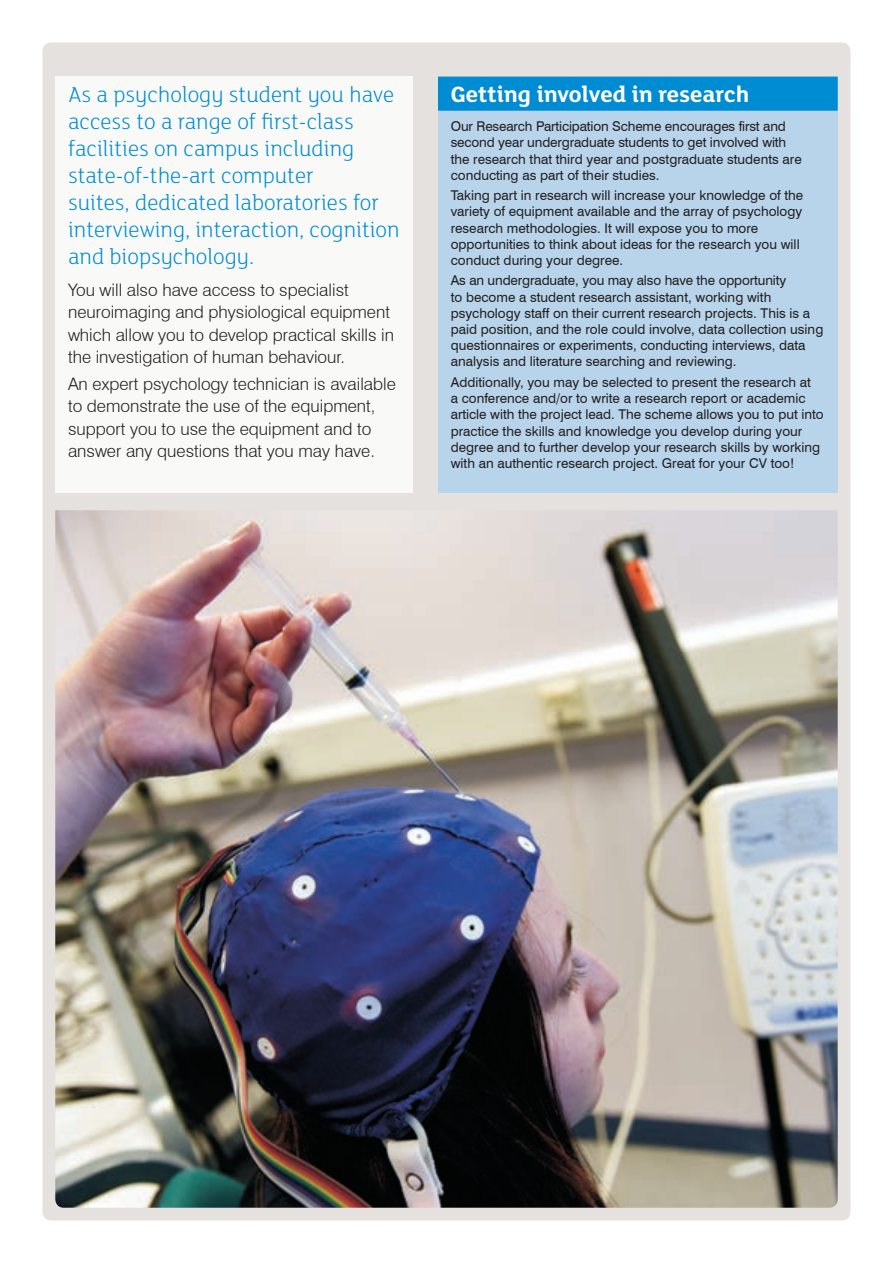
<style>
.page{position:relative;width:893px;height:1263px;background:#fff}
.page>*{position:absolute;margin:0;border:0;box-sizing:border-box;transform-origin:0 0}
.t1{font:700 24px "FS Lola";color:#fff}
.t2{font:300 23.25px/27px "FS Lola";color:#008cd2}
.t3{font:300 17.25px/22.5px "Swiss 721 BT";color:#231f20}
.t4{font:13.5px/16.2px "Swiss 721 BT";color:#231f20}
</style>
<div class="page">
<div style="left:43px;top:43px;width:807px;height:1177px;background:#e2dedb;border-radius:9px"></div>
<div style="left:438px;top:77px;width:400px;height:416px;background:#b7d4ea"></div>
<img style="left:55px;top:510px;width:783px;height:698px">
<div style="left:438px;top:77px;width:400px;height:34px;background:#008cd2"></div>
<div style="left:55px;top:77px;width:357px;height:416px;background:#f9f9f8"></div>
<h2 class="t2" style="left:68px;top:81px;width:333px">As a psychology student you have access to a range of first-class facilities on campus including state-of-the-art computer<br>suites, dedicated laboratories for interviewing, interaction, cognition and biopsychology.</h2>
<p class="t3" style="left:68px;top:278px;width:328px">You will also have access to specialist neuroimaging and physiological equipment which allow you to develop practical skills in the investigation of human behaviour.</p>
<p class="t3" style="left:68px;top:372px;width:329px">An expert psychology technician is available to demonstrate the use of the equipment, support you to use the equipment and to answer any questions that you may have.</p>
<h1 class="t1" style="left:451px;top:78px;width:300px">Getting involved in research</h1>
<p class="t4" style="left:451px;top:118px;width:352px">Our Research Participation Scheme encourages first and second year undergraduate students to get involved with the research that third year and postgraduate students are conducting as part of their studies.</p>
<p class="t4" style="left:451px;top:187px;width:354px">Taking part in research will increase your knowledge of the variety of equipment available and the array of psychology research methodologies. It will expose you to more opportunities to think about ideas for the research you will conduct during your degree.</p>
<p class="t4" style="left:451px;top:272px;width:374px">As an undergraduate, you may also have the opportunity<br>to become a student research assistant, working with psychology staff on their current research projects. This is a paid position, and the role could involve, data collection using questionnaires or experiments, conducting interviews, data analysis and literature searching and reviewing.</p>
<p class="t4" style="left:451px;top:374px;width:374px">Additionally, you may be selected to present the research at<br>a conference and/or to write a research report or academic article with the project lead. The scheme allows you to put into practice the skills and knowledge you develop during your degree and to further develop your research skills by working with an authentic research project. Great for your CV too!</p>
</div>
